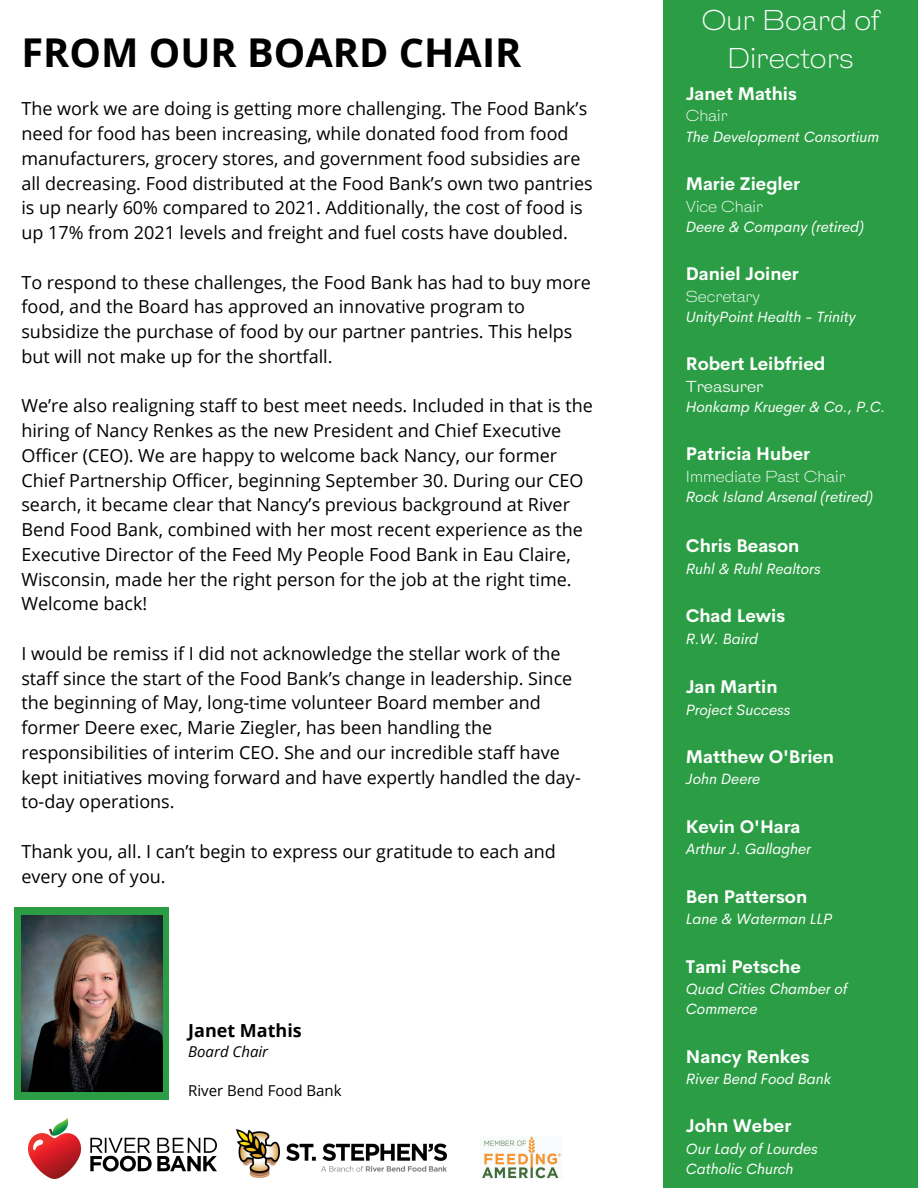
<style>
.page{position:relative;width:918px;height:1188px;background:#fff}
.page>*{position:absolute;margin:0;border:0;box-sizing:border-box;transform-origin:0 0}
.t1{font:700 39.75px "Open Sans";color:#000}
.t2{font:300 27px/37.2px "HK Gothic";color:#fff;text-align:center}
.t3{font:18px/24.8px "Open Sans";color:#000}
.t4{font:700 18px "Cerebri Sans";color:#fff}
.t5{font:700 18px "Open Sans";color:#000}
.t6{font:italic 15px/20.2px "Cerebri Sans";color:#fff}
.t7{font:300 15px "HK Gothic";color:#fff}
.t8{font:15px "Open Sans";color:#000}
.t9{font:italic 15px "Open Sans";color:#000}
.t10{font:15px "HK Gothic";color:#fff}
</style>
<div class="page">
<div style="left:663px;top:0;width:255px;height:1188px;background:#2b9e45"></div>
<img style="left:28px;top:1118px;width:188px;height:60px">
<img style="left:236px;top:1129px;width:211px;height:49px">
<img style="left:482px;top:1137px;width:79px;height:41px">
<div style="left:15px;top:907px;width:154px;height:193px;background:#2b9e45"></div>
<img style="left:22px;top:916px;width:140px;height:175px">
<h1 class="t1" style="left:21px;top:24px;width:501px">FROM OUR BOARD CHAIR</h1>
<p class="t3" style="left:21px;top:96px;width:573px">The work we are doing is getting more challenging. The Food Bank’s need for food has been increasing, while donated food from food manufacturers, grocery stores, and government food subsidies are all decreasing. Food distributed at the Food Bank’s own two pantries is up nearly 60% compared to 2021. Additionally, the cost of food is up 17% from 2021 levels and freight and fuel costs have doubled.</p>
<p class="t3" style="left:21px;top:269px;width:571px">To respond to these challenges, the Food Bank has had to buy more food, and the Board has approved an innovative program to subsidize the purchase of food by our partner pantries. This helps but will not make up for the shortfall.</p>
<p class="t3" style="left:21px;top:393px;width:573px">We’re also realigning staff to best meet needs. Included in that is the hiring of Nancy Renkes as the new President and Chief Executive Officer (CEO). We are happy to welcome back Nancy, our former Chief Partnership Officer, beginning September 30. During our CEO search, it became clear that Nancy’s previous background at River Bend Food Bank, combined with her most recent experience as the Executive Director of the Feed My People Food Bank in Eau Claire, Wisconsin, made her the right person for the job at the right time.<br>Welcome back!</p>
<p class="t3" style="left:21px;top:641px;width:561px">I would be remiss if I did not acknowledge the stellar work of the staff since the start of the Food Bank’s change in leadership. Since the beginning of May, long-time volunteer Board member and former Deere exec, Marie Ziegler, has been handling the responsibilities of interim CEO. She and our incredible staff have kept initiatives moving forward and have expertly handled the day&shy;to-day operations.</p>
<p class="t3" style="left:21px;top:839px;width:536px">Thank you, all. I can’t begin to express our gratitude to each and every one of you.</p>
<p class="t5" style="left:188px;top:1018px;width:115px">Janet Mathis</p>
<p class="t9" style="left:188px;top:1041px;width:81px">Board Chair</p>
<p class="t8" style="left:188px;top:1080px;width:155px">River Bend Food Bank</p>
<h2 class="t2" style="left:701px;top:4px;width:179px">Our Board of<br>Directors</h2>
<p class="t4" style="left:686px;top:82px;width:113px">Janet Mathis</p>
<p class="t7" style="left:686px;top:108px;width:43px">Chair</p>
<p class="t6" style="left:686px;top:126px;width:195px">The Development Consortium</p>
<p class="t4" style="left:686px;top:172px;width:116px">Marie Ziegler</p>
<p class="t7" style="left:686px;top:198px;width:79px">Vice Chair</p>
<p class="t6" style="left:686px;top:216px;width:180px">Deere &amp; Company (retired)</p>
<p class="t4" style="left:686px;top:262px;width:115px">Daniel Joiner</p>
<p class="t7" style="left:686px;top:288px;width:76px">Secretary</p>
<p class="t6" style="left:686px;top:307px;width:172px">UnityPoint Health - Trinity</p>
<p class="t4" style="left:686px;top:352px;width:141px">Robert Leibfried</p>
<p class="t10" style="left:686px;top:378px;width:79px">Treasurer</p>
<p class="t6" style="left:686px;top:397px;width:201px">Honkamp Krueger &amp; Co., P.C.</p>
<p class="t4" style="left:686px;top:442px;width:125px">Patricia Huber</p>
<p class="t7" style="left:686px;top:468px;width:161px">Immediate Past Chair</p>
<p class="t6" style="left:686px;top:487px;width:189px">Rock Island Arsenal (retired)</p>
<p class="t4" style="left:686px;top:534px;width:115px">Chris Beason</p>
<p class="t6" style="left:686px;top:558px;width:136px">Ruhl &amp; Ruhl Realtors</p>
<p class="t4" style="left:686px;top:604px;width:101px">Chad Lewis</p>
<p class="t6" style="left:686px;top:628px;width:74px">R.W. Baird</p>
<p class="t4" style="left:686px;top:675px;width:93px">Jan Martin</p>
<p class="t6" style="left:686px;top:699px;width:106px">Project Success</p>
<p class="t4" style="left:686px;top:745px;width:150px">Matthew O'Brien</p>
<p class="t6" style="left:686px;top:769px;width:76px">John Deere</p>
<p class="t4" style="left:686px;top:815px;width:116px">Kevin O'Hara</p>
<p class="t6" style="left:686px;top:839px;width:127px">Arthur J. Gallagher</p>
<p class="t4" style="left:686px;top:885px;width:123px">Ben Patterson</p>
<p class="t6" style="left:686px;top:909px;width:148px">Lane &amp; Waterman LLP</p>
<p class="t4" style="left:686px;top:955px;width:116px">Tami Petsche</p>
<p class="t6" style="left:686px;top:979px;width:163px">Quad Cities Chamber of<br>Commerce</p>
<p class="t4" style="left:686px;top:1045px;width:125px">Nancy Renkes</p>
<p class="t6" style="left:686px;top:1069px;width:147px">River Bend Food Bank</p>
<p class="t4" style="left:686px;top:1114px;width:107px">John Weber</p>
<p class="t6" style="left:686px;top:1138px;width:133px">Our Lady of Lourdes<br>Catholic Church</p>
</div>
